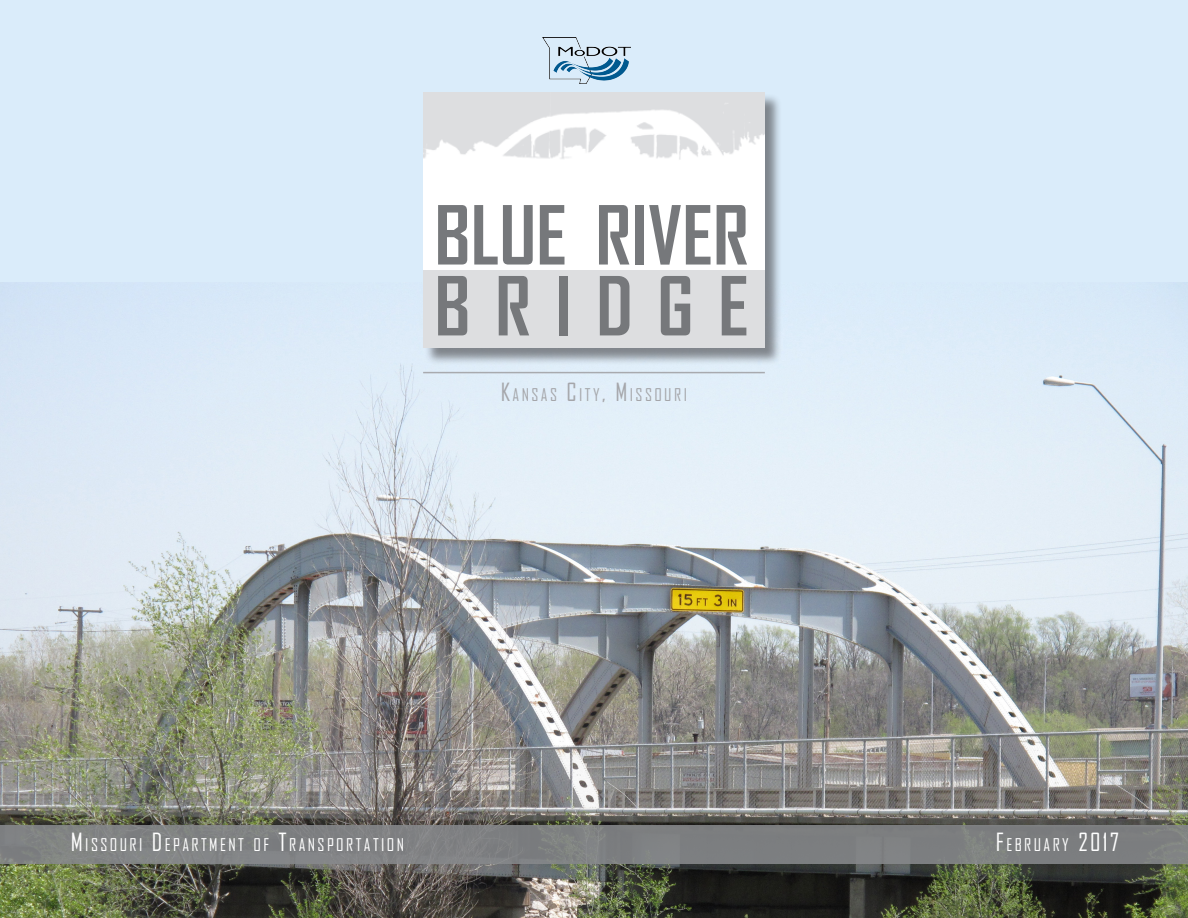
<style>
.page{position:relative;width:1188px;height:918px;background:#fff}
.page>*{position:absolute;margin:0;border:0;box-sizing:border-box;transform-origin:0 0}
.t1{font:700 77.85px/70.9px "Agency FB";color:#76787b}
.t2{font:16.8px "Agency FB";letter-spacing:.145em;color:#fff}
.t3{font:16.8px "Agency FB";letter-spacing:.145em;color:#a5a6aa}
.s1{font-size:24px}
</style>
<div class="page">
<div style="left:0;top:0;width:1188px;height:283px;background:#daecfa"></div>
<img style="left:0;top:283px;width:1188px;height:635px">
<div style="left:424px;top:93px;width:358px;height:272px;background:#231f20;opacity:.5"></div>
<div style="left:423px;top:92px;width:342px;height:256px;background:#dddee0"></div>
<img style="left:423px;top:109px;width:342px;height:161px">
<hr style="left:423px;top:372px;width:342px;height:1px;background:#a5a6aa">
<div style="left:0;top:825px;width:1188px;height:39px;background:#7d7f81"></div>
<img style="left:543px;top:38px;width:88px;height:45px">
<h1 class="t1" style="left:435px;top:198px;width:316px">BLUE RIVER<br>BRIDGE</h1>
<p class="t3" style="left:501px;top:384px;width:188px"><span class="s1">K</span>ANSAS <span class="s1">C</span>ITY<span class="s1">, M</span>ISSOURI</p>
<p class="t2" style="left:71px;top:835px;width:335px"><span class="s1">M</span>ISSOURI <span class="s1">D</span>EPARTM ENT OF <span class="s1">T</span>RANSPORTATION</p>
<p class="t2" style="left:996px;top:835px;width:125px"><span class="s1">F</span>EBRUARY <span class="s1">2017</span></p>
</div>
